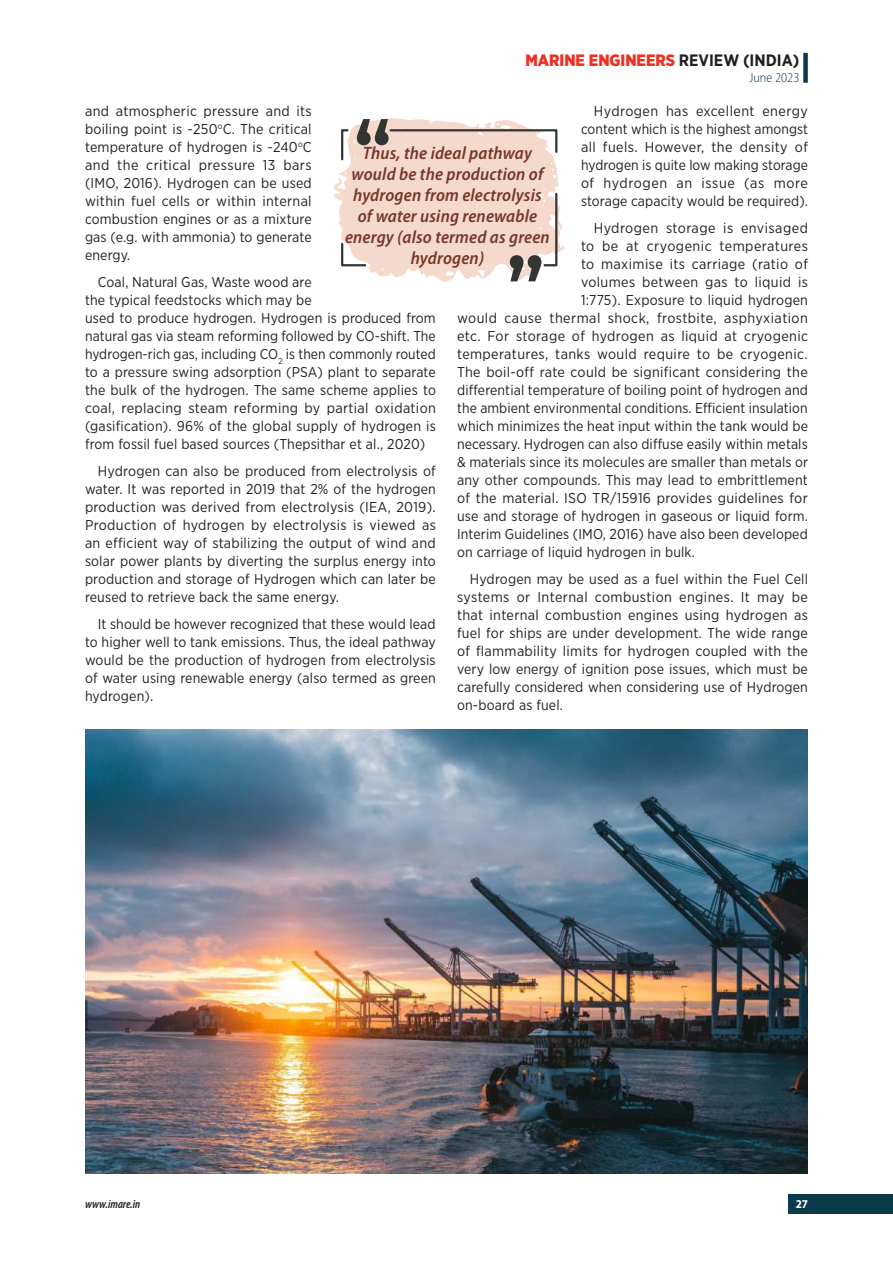
<style>
.page{position:relative;width:893px;height:1263px;background:#fff}
.page>*{position:absolute;margin:0;border:0;box-sizing:border-box;transform-origin:0 0}
.t1{font:italic 600 semi-condensed 18px/21px "Myriad Pro";letter-spacing:.01em;color:#76372c;text-align:center}
.t2{font:900 16.5px "Gotham Narrow";color:#ee3123}
.t3{font:14.25px/18px "Gotham Narrow";letter-spacing:.01em;color:#221f1f;text-align:justify}
.t4{font:14.25px "Gotham Narrow";letter-spacing:.03em;color:#221f1f}
.t5{font:300 semi-condensed 13.5px "Myriad Pro";color:#0b3b4a}
.t6{font:italic 600 condensed 12px "Myriad Pro";color:#221f1f}
.t7{font:700 semi-condensed 12px "Myriad Pro";color:#fff}
.s1{font-weight:700;color:#221f1f}
</style>
<div class="page">
<div style="left:788px;top:1194px;width:105px;height:19px;background:#0b3b4a"></div>
<div style="left:803px;top:53px;width:5px;height:30px;background:#0b3b4a"></div>
<img style="left:85px;top:729px;width:723px;height:445px">
<svg style="left:333px;top:118px;width:232px;height:165px"></svg>
<p class="t2" style="left:525px;top:53px;width:275px">MARINE ENGINEERS <span class="s1">REVIEW (INDIA)</span></p>
<p class="t5" style="left:749px;top:70px;width:52px">June 2023</p>
<p class="t3" style="left:85px;top:103px;width:228px">and atmospheric pressure and its boiling point is -250<sup>o</sup>C. The critical temperature of hydrogen is -240<sup>o</sup>C and the critical pressure 13 bars (IMO, 2016). Hydrogen can be used within fuel cells or within internal combustion engines or as a mixture gas (e.g. with ammonia) to generate energy.</p>
<p class="t3" style="left:85px;top:274px;width:352px;text-align:left;text-indent:13px">Coal, Natural Gas, Waste wood are<br>the typical feedstocks which may be<br>used to produce hydrogen. Hydrogen is produced from natural gas via steam reforming followed by CO-shift. The hydrogen-rich gas, including CO<sub>2</sub> is then commonly routed to a pressure swing adsorption (PSA) plant to separate the bulk of the hydrogen. The same scheme applies to coal, replacing steam reforming by partial oxidation (gasification). 96% of the global supply of hydrogen is from fossil fuel based sources (Thepsithar et al., 2020)</p>
<p class="t3" style="left:85px;top:463px;width:352px;text-indent:13px">Hydrogen can also be produced from electrolysis of water. It was reported in 2019 that 2% of the hydrogen production was derived from electrolysis (IEA, 2019).<br>Production of hydrogen by electrolysis is viewed as an efficient way of stabilizing the output of wind and solar power plants by diverting the surplus energy into production and storage of Hydrogen which can later be reused to retrieve back the same energy.</p>
<p class="t3" style="left:85px;top:616px;width:352px;text-indent:13px">It should be however recognized that these would lead to higher well to tank emissions. Thus, the ideal pathway would be the production of hydrogen from electrolysis of water using renewable energy (also termed as green hydrogen).</p>
<p class="t3" style="left:581px;top:103px;width:228px;text-indent:13px">Hydrogen has excellent energy content which is the highest amongst all fuels. However, the density of hydrogen is quite low making storage of hydrogen an issue (as more storage capacity would be required).</p>
<p class="t4" style="left:594px;top:222px;width:216px">Hydrogen storage is envisaged</p>
<p class="t4" style="left:581px;top:240px;width:229px">to be at cryogenic temperatures</p>
<p class="t3" style="left:581px;top:256px;width:229px">to maximise its carriage (ratio of</p>
<p class="t3" style="left:581px;top:274px;width:228px">volumes between gas to liquid is</p>
<p class="t3" style="left:581px;top:292px;width:229px">1:775). Exposure to liquid hydrogen</p>
<p class="t4" style="left:457px;top:312px;width:352px">would cause thermal shock, frostbite, asphyxiation</p>
<p class="t3" style="left:457px;top:328px;width:352px">etc. For storage of hydrogen as liquid at cryogenic</p>
<p class="t3" style="left:457px;top:346px;width:352px">temperatures, tanks would require to be cryogenic.</p>
<p class="t3" style="left:457px;top:364px;width:352px">The boil-off rate could be significant considering the</p>
<p class="t3" style="left:457px;top:382px;width:352px">differential temperature of boiling point of hydrogen and</p>
<p class="t3" style="left:457px;top:400px;width:352px">the ambient environmental conditions. Efficient insulation</p>
<p class="t3" style="left:457px;top:418px;width:352px">which minimizes the heat input within the tank would be</p>
<p class="t3" style="left:457px;top:436px;width:352px">necessary. Hydrogen can also diffuse easily within metals</p>
<p class="t3" style="left:457px;top:454px;width:352px">&amp; materials since its molecules are smaller than metals or</p>
<p class="t3" style="left:457px;top:472px;width:352px">any other compounds. This may lead to embrittlement</p>
<p class="t3" style="left:457px;top:490px;width:352px">of the material. ISO TR/15916 provides guidelines for</p>
<p class="t3" style="left:457px;top:508px;width:352px">use and storage of hydrogen in gaseous or liquid form.</p>
<p class="t3" style="left:457px;top:526px;width:352px">Interim Guidelines (IMO, 2016) have also been developed</p>
<p class="t3" style="left:457px;top:544px;width:239px">on carriage of liquid hydrogen in bulk.</p>
<p class="t3" style="left:457px;top:571px;width:352px;text-indent:13px">Hydrogen may be used as a fuel within the Fuel Cell systems or Internal combustion engines. It may be that internal combustion engines using hydrogen as fuel for ships are under development. The wide range of flammability limits for hydrogen coupled with the very low energy of ignition pose issues, which must be carefully considered when considering use of Hydrogen on-board as fuel.</p>
<p class="t1" style="left:345px;top:144px;width:206px">Thus, the ideal pathway would be the production of hydrogen from electrolysis of water using renewable energy (also termed as green hydrogen)</p>
<p class="t6" style="left:85px;top:1197px;width:57px">www.imare.in</p>
<p class="t7" style="left:796px;top:1197px;width:14px">27</p>
</div>
